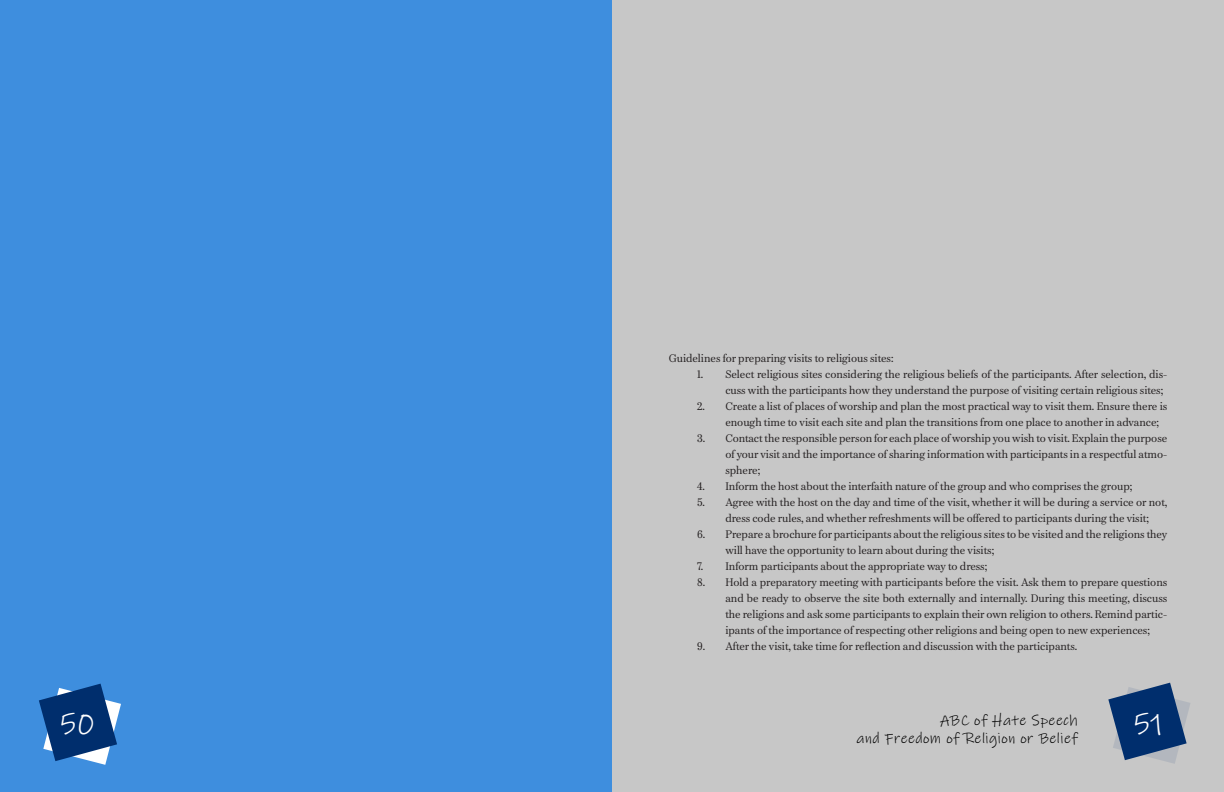
<style>
.page{position:relative;width:1224px;height:792px;background:#fff}
.page>*{position:absolute;margin:0;border:0;box-sizing:border-box;transform-origin:0 0}
.t1{font:30px "Ink Free";color:#fff}
.t2{font:15px/18px "Ink Free";letter-spacing:.03em;color:#000;text-align:right}
.t3{font:11px/16px "Chamberi Text";color:#231f20}
</style>
<div class="page">
<div style="left:0;top:0;width:612px;height:792px;background:#3e8ede"></div>
<div style="left:612px;top:0;width:612px;height:792px;background:#c7c7c7"></div>
<svg style="left:39px;top:684px;width:82px;height:81px"></svg>
<svg style="left:1108px;top:683px;width:82px;height:81px"></svg>
<p class="t3" style="left:669px;top:350px;width:226px">Guidelines for preparing visits to religious sites:</p>
<p class="t3" style="left:725px;top:366px;width:443px;text-indent:-28px">1. Select religious sites considering the religious beliefs of the participants. After selection, dis&shy;cuss with the participants how they understand the purpose of visiting certain religious sites;</p>
<p class="t3" style="left:725px;top:398px;width:443px;text-indent:-28px">2. Create a list of places of worship and plan the most practical way to visit them. Ensure there is enough time to visit each site and plan the transitions from one place to another in advance;</p>
<p class="t3" style="left:725px;top:430px;width:443px;text-align:justify;text-indent:-28px">3. Contact the responsible person for each place of worship you wish to visit. Explain the purpose of your visit and the importance of sharing information with participants in a respectful atmo&shy;sphere;</p>
<p class="t3" style="left:697px;top:478px;width:437px">4. Inform the host about the interfaith nature of the group and who comprises the group;</p>
<p class="t3" style="left:725px;top:494px;width:443px;text-indent:-28px">5. Agree with the host on the day and time of the visit, whether it will be during a service or not, dress code rules, and whether refreshments will be offered to participants during the visit;</p>
<p class="t3" style="left:725px;top:526px;width:443px;text-indent:-28px">6. Prepare a brochure for participants about the religious sites to be visited and the religions they will have the opportunity to learn about during the visits;</p>
<p class="t3" style="left:697px;top:558px;width:292px">7. Inform participants about the appropriate way to dress;</p>
<p class="t3" style="left:725px;top:574px;width:443px;text-align:justify;text-indent:-28px">8. Hold a preparatory meeting with participants before the visit. Ask them to prepare questions and be ready to observe the site both externally and internally. During this meeting, discuss the religions and ask some participants to explain their own religion to others. Remind partic&shy;ipants of the importance of respecting other religions and being open to new experiences;</p>
<p class="t3" style="left:697px;top:638px;width:382px">9. After the visit, take time for reflection and discussion with the participants.</p>
<h1 class="t1" style="left:60px;top:701px;width:36px">50</h1>
<h1 class="t1" style="left:1133px;top:701px;width:32px">51</h1>
<h2 class="t2" style="left:857px;top:711px;width:223px">ABC of Hate Speech<br>and Freedom of Religion or Belief</h2>
</div>
